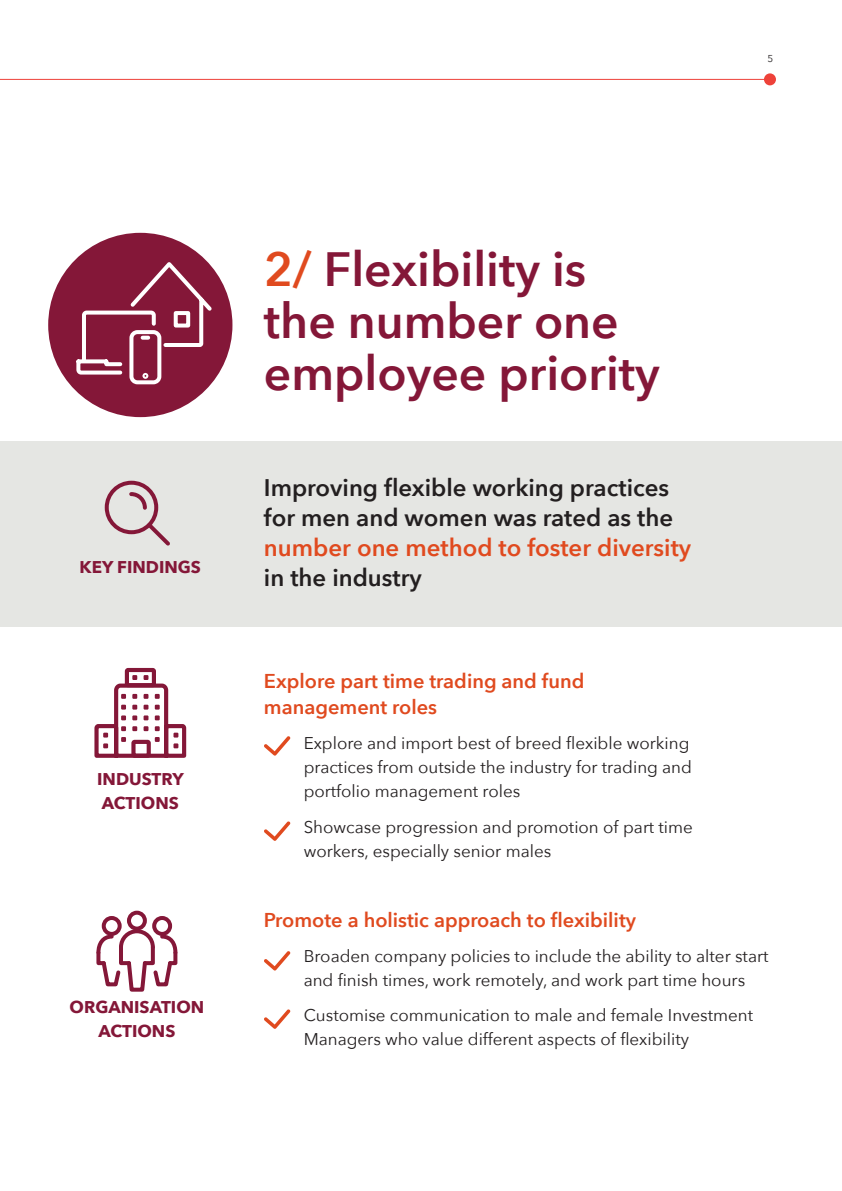
<style>
.page{position:relative;width:842px;height:1191px;background:#fff}
.page>*{position:absolute;margin:0;border:0;box-sizing:border-box;transform-origin:0 0}
.t1{font:600 48px/52px "Avenir Next";color:#841738}
.t2{font:600 24px/30px "Avenir Next";color:#231f20}
.t3{font:600 24px "Avenir Next";color:#e04a1f}
.t4{font:600 20px/26px "Avenir Next";color:#e04a1f}
.t5{font:17px/24px "Avenir Next";color:#231f20}
.t6{font:700 17px/24px "Avenir Next";color:#841738}
.t7{font:10px "Avenir Next";color:#231f20}
.s1{color:#e04a1f}
</style>
<div class="page">
<div style="left:0;top:441px;width:842px;height:185px;background:#e5e6e3"></div>
<hr style="left:0;top:79px;width:770px;height:1px;background:#ee423a">
<div style="left:764px;top:73px;width:12px;height:12px;background:#ee423a;border-radius:50%"></div>
<div style="left:105px;top:481px;width:53px;height:53px;border:4px solid #841738;border-radius:50%"></div>
<svg style="left:144px;top:519px;width:26px;height:27px"></svg>
<svg style="left:129px;top:490px;width:20px;height:20px"></svg>
<div style="left:102px;top:916px;width:20px;height:20px;border:4px solid #841738;border-radius:50%"></div>
<div style="left:152px;top:916px;width:20px;height:20px;border:4px solid #841738;border-radius:50%"></div>
<svg style="left:96px;top:927px;width:82px;height:65px"></svg>
<div style="left:127px;top:910px;width:20px;height:20px;border:4px solid #841738;border-radius:50%"></div>
<div style="left:48px;top:233px;width:184px;height:184px;background:#841738;border-radius:50%"></div>
<svg style="left:264px;top:736px;width:26px;height:19px"></svg>
<svg style="left:264px;top:951px;width:26px;height:19px"></svg>
<svg style="left:264px;top:821px;width:26px;height:20px"></svg>
<svg style="left:264px;top:1009px;width:26px;height:19px"></svg>
<svg style="left:74px;top:258px;width:141px;height:128px"></svg>
<div style="left:174px;top:311px;width:16px;height:16px;border:4px solid #fff"></div>
<svg style="left:94px;top:667px;width:93px;height:91px"></svg>
<p class="t7" style="left:767px;top:50px;width:7px">5</p>
<p class="t6" style="left:80px;top:554px;width:123px">KEY FINDINGS</p>
<p class="t6" style="left:97px;top:767px;width:88px">INDUSTRY<br>ACTIONS</p>
<p class="t6" style="left:70px;top:995px;width:136px;text-align:center">ORGANISATION<br>ACTIONS</p>
<h1 class="t1" style="left:264px;top:242px;width:397px"><span class="s1">2/</span> Flexibility is the number one employee priority</h1>
<h2 class="t2" style="left:264px;top:472px;width:411px">Improving flexible working practices for men and women was rated as the</h2>
<h2 class="t3" style="left:264px;top:527px;width:429px">number one method to foster diversity</h2>
<h2 class="t2" style="left:264px;top:562px;width:159px">in the industry</h2>
<p class="t4" style="left:264px;top:667px;width:322px">Explore part time trading and fund management roles</p>
<p class="t5" style="left:304px;top:730px;width:390px">Explore and import best of breed flexible working practices from outside the industry for trading and portfolio management roles</p>
<p class="t5" style="left:304px;top:814px;width:391px">Showcase progression and promotion of part time workers, especially senior males</p>
<p class="t4" style="left:264px;top:906px;width:374px">Promote a holistic approach to flexibility</p>
<p class="t5" style="left:304px;top:943px;width:466px">Broaden company policies to include the ability to alter start and finish times, work remotely, and work part time hours</p>
<p class="t5" style="left:304px;top:1002px;width:451px">Customise communication to male and female Investment<br>Managers who value different aspects of flexibility</p>
</div>
